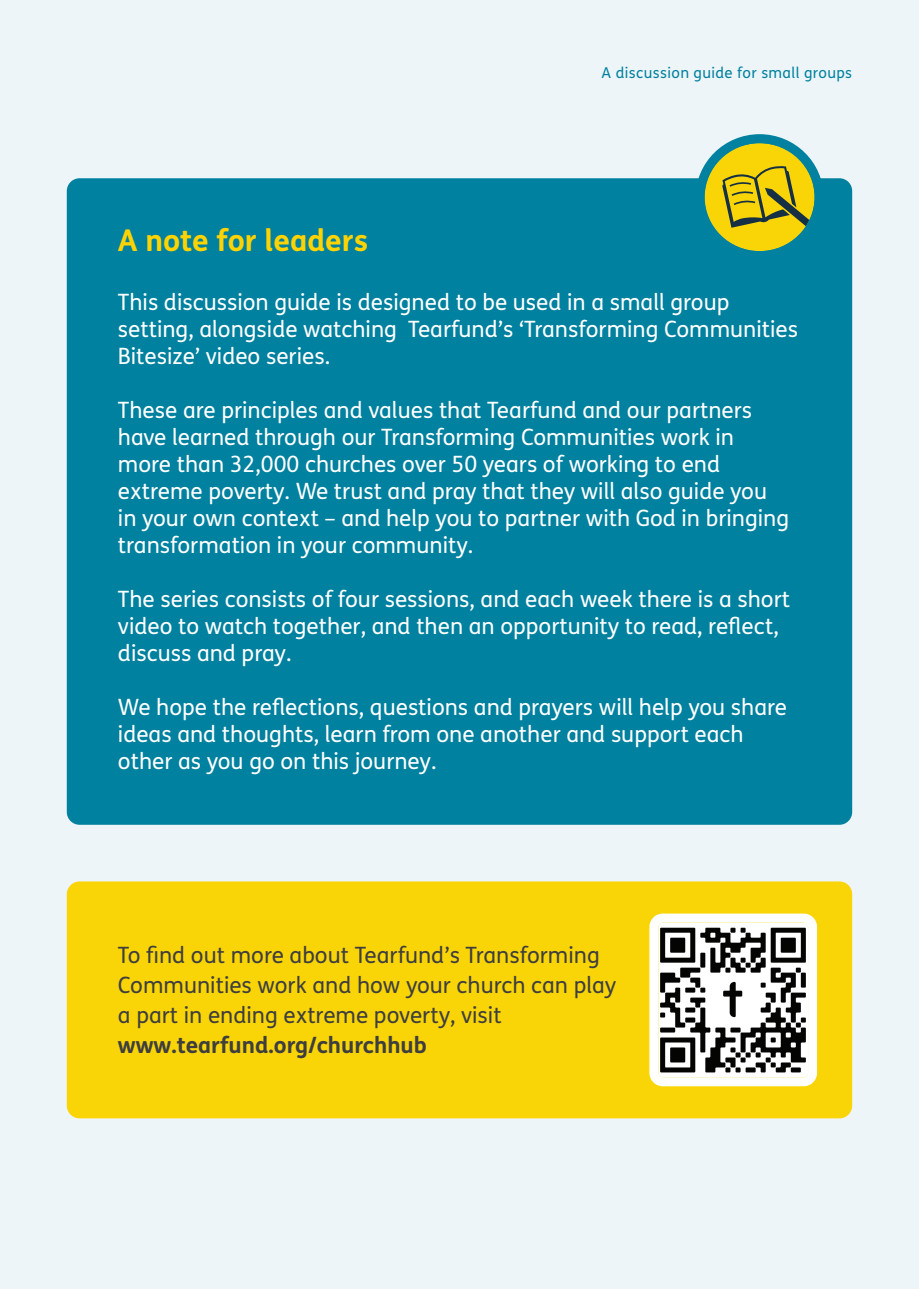
<style>
.page{position:relative;width:919px;height:1289px;background:#fff}
.page>*{position:absolute;margin:0;border:0;box-sizing:border-box;transform-origin:0 0}
.t1{font:700 30px "FS Me";color:#fed304}
.t2{font:22.5px/27px "FS Me";color:#fff}
.t3{font:22.5px/30px "FS Me";color:#3e3e3f}
.t4{font:700 22.5px "FS Me";color:#3e3e3f}
.t5{font:15px "FS Me";letter-spacing:.025em;color:#00819f}
</style>
<div class="page">
<div style="left:0;top:0;width:918px;height:1288px;background:#eef5f8"></div>
<div style="left:67px;top:881px;width:785px;height:237px;background:#f9d507;border-radius:13px"></div>
<div style="left:67px;top:178px;width:785px;height:646px;background:#00819f;border-radius:13px"></div>
<svg style="left:705px;top:143px;width:109px;height:107px;background:#b5b52f"></svg>
<div style="left:695px;top:134px;width:128px;height:126px;border:9px solid #00819f;border-radius:50%"></div>
<img style="left:659px;top:923px;width:148px;height:153px">
<div style="left:649px;top:913px;width:168px;height:173px;border:9px solid #fff;border-radius:9px"></div>
<h1 class="t1" style="left:118px;top:217px;width:251px">A note for leaders</h1>
<p class="t5" style="left:601px;top:62px;width:252px">A discussion guide for small groups</p>
<p class="t2" style="left:118px;top:288px;width:681px">This discussion guide is designed to be used in a small group setting, alongside watching Tearfund’s ‘Transforming Communities<br>Bitesize’ video series.</p>
<p class="t2" style="left:118px;top:396px;width:672px">These are principles and values that Tearfund and our partners have learned through our Transforming Communities work in more than 32,000 churches over 50 years of working to end extreme poverty. We trust and pray that they will also guide you in your own context – and help you to partner with God in bringing transformation in your community.</p>
<p class="t2" style="left:118px;top:585px;width:673px">The series consists of four sessions, and each week there is a short video to watch together, and then an opportunity to read, reflect, discuss and pray.</p>
<p class="t2" style="left:118px;top:693px;width:670px">We hope the reflections, questions and prayers will help you share ideas and thoughts, learn from one another and support each other as you go on this journey.</p>
<p class="t3" style="left:118px;top:939px;width:499px">To find out more about Tearfund’s Transforming<br>Communities work and how your church can play a part in ending extreme poverty, visit</p>
<p class="t4" style="left:118px;top:1027px;width:310px">www.tearfund.org/churchhub</p>
</div>
